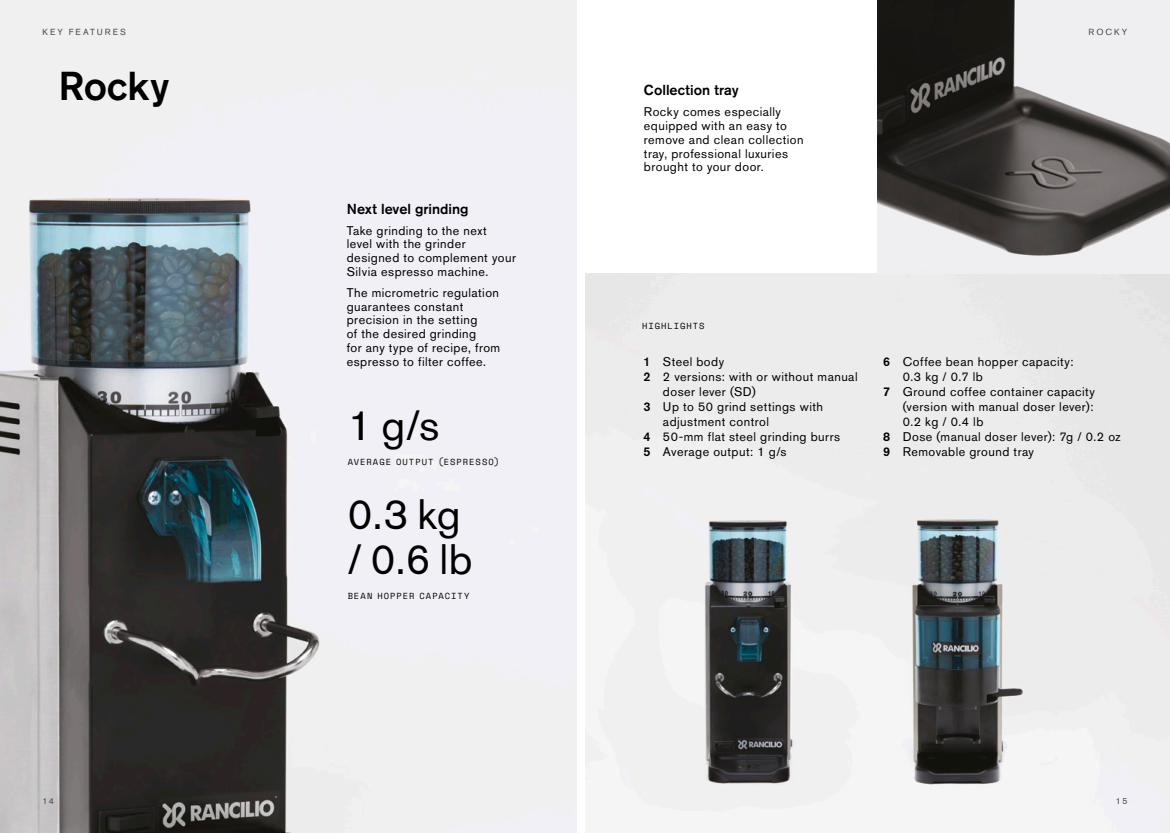
<style>
.page{position:relative;width:1170px;height:833px;background:#fff}
.page>*{position:absolute;margin:0;border:0;box-sizing:border-box;transform-origin:0 0}
.Numbers{font:42.25px/44.6px "Akzidenz Grotesk BQ";color:#000}
.Titles{font:500 40px "Akzidenz Grotesk BQ";letter-spacing:-.005em;color:#000}
.Sub_headings{font:500 14.38px "Akzidenz Grotesk BQ";color:#000}
.Body_Copy{font:12.5px/13.8px "Akzidenz Grotesk BQ";letter-spacing:.035em;color:#000}
.Sub_headings-2{font:12.5px/13.8px "Akzidenz Grotesk BQ";letter-spacing:.035em;color:#000}
.mono{font:8.75px "Space Mono";letter-spacing:.12em;color:#000}
.Details{font:8.75px "Akzidenz Grotesk BQ";letter-spacing:.225em;color:#4a4a49}
.s1{font-weight:500}
</style>
<div class="page">
<img style="left:0;top:0;width:576px;height:833px">
<img style="left:586px;top:274px;width:583px;height:559px">
<img style="left:877px;top:0;width:292px;height:274px">
<p class="Details" style="left:43px;top:27px;width:85px">KEY FEATURES</p>
<p class="Titles" style="left:58px;top:61px;width:112px">Rocky</p>
<p class="Sub_headings" style="left:347px;top:200px;width:123px">Next level grinding</p>
<p class="Sub_headings-2" style="left:347px;top:223px;width:171px">Take grinding to the next<br>level with the grinder designed to complement your<br>Silvia espresso machine.</p>
<p class="Body_Copy" style="left:347px;top:285px;width:155px">The micrometric regulation guarantees constant precision in the setting<br>of the desired grinding<br>for any type of recipe, from espresso to filter coffee.</p>
<p class="Numbers" style="left:347px;top:402px;width:93px">1 g/s</p>
<p class="mono" style="left:347px;top:455px;width:153px">AVERAGE OUTPUT (ESPRESSO)</p>
<p class="Numbers" style="left:347px;top:492px;width:126px">0.3 kg / 0.6 lb</p>
<p class="mono" style="left:347px;top:589px;width:123px">BEAN HOPPER CAPACITY</p>
<p class="Sub_headings" style="left:644px;top:82px;width:96px">Collection tray</p>
<p class="Sub_headings-2" style="left:644px;top:105px;width:161px">Rocky comes especially equipped with an easy to remove and clean collection tray, professional luxuries brought to your door.</p>
<p class="Details" style="left:1088px;top:27px;width:40px">ROCKY</p>
<p class="mono" style="left:642px;top:319px;width:64px">HIGHLIGHTS</p>
<p class="Body_Copy" style="left:643px;top:355px;width:82px"><span class="s1">1</span> Steel body</p>
<p class="Body_Copy" style="left:663px;top:369px;width:196px;line-height:15px;text-indent:-19px"><span class="s1">2</span> 2 versions: with or without manual doser lever (SD)</p>
<p class="Body_Copy" style="left:663px;top:399px;width:161px;line-height:15px;text-indent:-19px"><span class="s1">3</span> Up to 50 grind settings with adjustment control</p>
<p class="Body_Copy" style="left:643px;top:430px;width:198px"><span class="s1">4</span> 50-mm flat steel grinding burrs</p>
<p class="Body_Copy" style="left:643px;top:445px;width:144px"><span class="s1">5</span> Average output: 1 g/s</p>
<p class="Body_Copy" style="left:902px;top:354px;width:172px;line-height:15px;text-indent:-19px"><span class="s1">6</span> Coffee bean hopper capacity:<br>0.3 kg / 0.7 lb</p>
<p class="Body_Copy" style="left:902px;top:384px;width:194px;line-height:15px;text-indent:-19px"><span class="s1">7</span> Ground coffee container capacity (version with manual doser lever):<br>0.2 kg / 0.4 lb</p>
<p class="Body_Copy" style="left:883px;top:430px;width:239px"><span class="s1">8</span> Dose (manual doser lever): 7g / 0.2 oz</p>
<p class="Body_Copy" style="left:883px;top:445px;width:152px"><span class="s1">9</span> Removable ground tray</p>
<p class="Details" style="left:43px;top:796px;width:13px">14</p>
<p class="Details" style="left:1115px;top:796px;width:13px">15</p>
</div>
